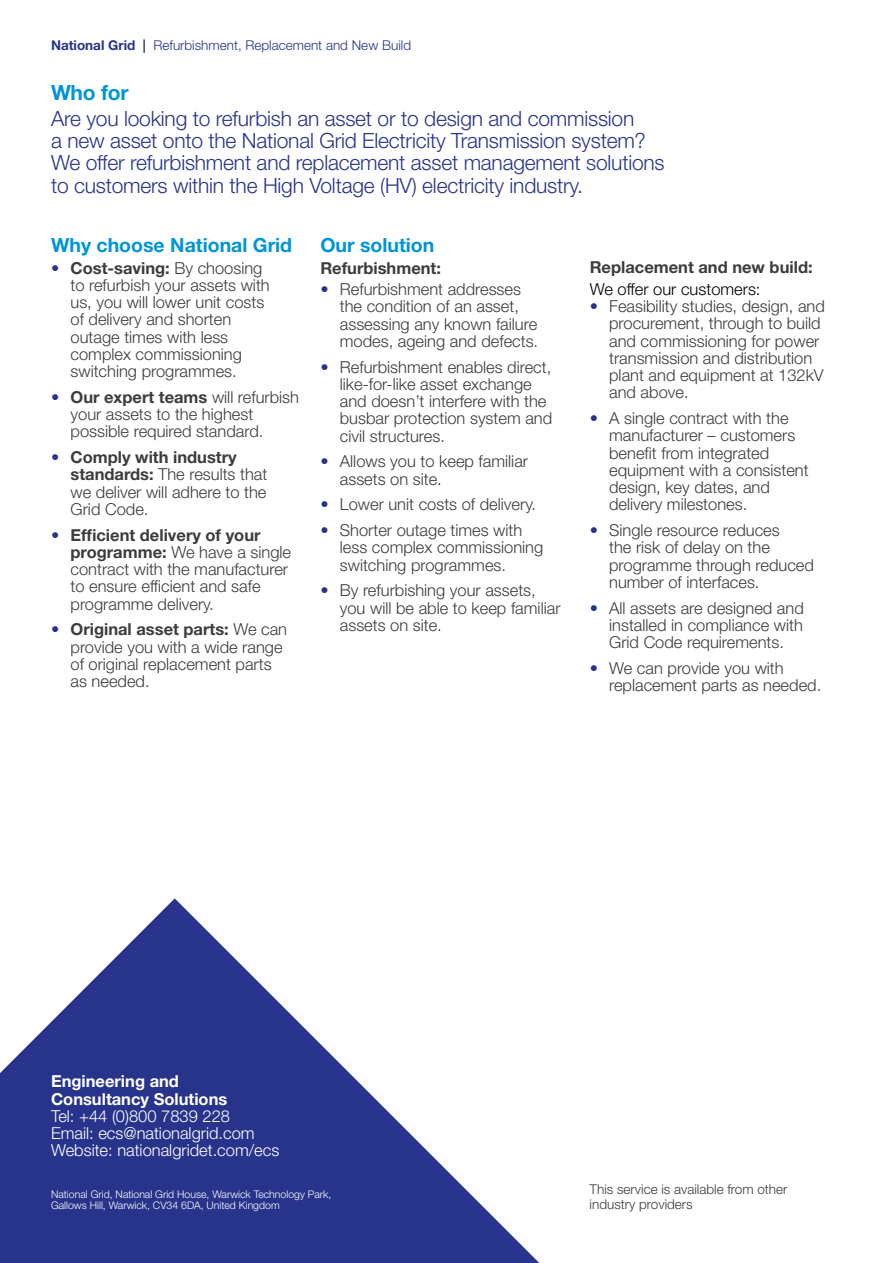
<style>
.page{position:relative;width:893px;height:1263px;background:#fff}
.page>*{position:absolute;margin:0;border:0;box-sizing:border-box;transform-origin:0 0}
.t1{font:300 21px/22px "Helvetica Neue LT Std";letter-spacing:-.01em;color:#28348b}
.t2{font:700 21px "Helvetica Neue LT Std";letter-spacing:-.01em;color:#0095d7}
.t3{font:700 19.5px "Helvetica Neue LT Std";color:#0095d7}
.t4{font:300 16.5px/17.2px "Helvetica Neue LT Std";color:#3c3c3b}
.t5{font:300 16.5px/17.2px "Helvetica Neue LT Std";color:#fff}
.t6{font:700 16.5px "Helvetica Neue LT Std";color:#3c3c3b}
.t7{font:700 16.5px/17.2px "Helvetica Neue LT Std";color:#fff}
.t8{font:300 16.5px "Helvetica Neue";color:#000}
.t9{font:300 13.5px "Helvetica Neue LT Std";color:#28348b}
.t10{font:300 13.5px/15.8px "Helvetica Neue LT Std";color:#3c3c3b}
.t11{font:300 10.5px/10.9px "Helvetica Neue LT Std";color:#fff}
.s1{font-weight:700}
.s2{color:#28348b}
</style>
<div class="page">
<svg style="left:0;top:898px;width:539px;height:365px;fill:#28348b"></svg>
<p class="t9" style="left:51px;top:37px;width:362px"><span class="s1">National Grid |</span> Refurbishment, Replacement and New Build</p>
<p class="t2" style="left:51px;top:80px;width:79px">Who for</p>
<p class="t1" style="left:51px;top:107px;width:615px">Are you looking to refurbish an asset or to design and commission<br>a new asset onto the National Grid Electricity Transmission system?<br>We offer refurbishment and replacement asset management solutions to customers within the High Voltage (HV) electricity industry.</p>
<p class="t3" style="left:51px;top:233px;width:243px">Why choose National Grid</p>
<p class="t4" style="left:71px;top:259px;width:201px;text-indent:-20px"><span class="s2">•</span> <span class="s1">Cost-saving:</span> By choosing to refurbish your assets with us, you will lower unit costs of delivery and shorten outage times with less complex commissioning switching programmes.</p>
<p class="t4" style="left:71px;top:388px;width:230px;text-indent:-20px"><span class="s2">•</span> <span class="s1">Our expert teams</span> will refurbish your assets to the highest possible required standard.</p>
<p class="t4" style="left:71px;top:448px;width:198px;text-indent:-20px"><span class="s2">•</span> <span class="s1">Comply with industry standards:</span> The results that we deliver will adhere to the<br>Grid Code.</p>
<p class="t4" style="left:71px;top:526px;width:222px;text-indent:-20px"><span class="s2">•</span> <span class="s1">Efficient delivery of your programme:</span> We have a single contract with the manufacturer to ensure efficient and safe programme delivery.</p>
<p class="t4" style="left:71px;top:620px;width:218px;text-indent:-20px"><span class="s2">•</span> <span class="s1">Original asset parts:</span> We can provide you with a wide range of original replacement parts as needed.</p>
<p class="t3" style="left:320px;top:233px;width:116px">Our solution</p>
<p class="t6" style="left:320px;top:257px;width:122px">Refurbishment:</p>
<p class="t4" style="left:340px;top:280px;width:200px;text-indent:-20px"><span class="s2">•</span> Refurbishment addresses the condition of an asset, assessing any known failure modes, ageing and defects.</p>
<p class="t4" style="left:340px;top:358px;width:214px;text-indent:-20px"><span class="s2">•</span> Refurbishment enables direct, like-for-like asset exchange and doesn’t interfere with the busbar protection system and civil structures.</p>
<p class="t4" style="left:340px;top:452px;width:190px;text-indent:-20px"><span class="s2">•</span> Allows you to keep familiar assets on site.</p>
<p class="t4" style="left:320px;top:495px;width:217px"><span class="s2">•</span> Lower unit costs of delivery.</p>
<p class="t4" style="left:340px;top:521px;width:205px;text-indent:-20px"><span class="s2">•</span> Shorter outage times with less complex commissioning switching programmes.</p>
<p class="t4" style="left:340px;top:581px;width:222px;text-indent:-20px"><span class="s2">•</span> By refurbishing your assets, you will be able to keep familiar assets on site.</p>
<p class="t6" style="left:590px;top:257px;width:224px">Replacement and new build:</p>
<p class="t8" style="left:590px;top:279px;width:172px">We offer our customers:</p>
<p class="t4" style="left:609px;top:297px;width:217px;text-indent:-20px"><span class="s2">•</span> Feasibility studies, design, and procurement, through to build and commissioning for power transmission and distribution plant and equipment at 132kV and above.</p>
<p class="t4" style="left:609px;top:409px;width:201px;text-indent:-20px"><span class="s2">•</span> A single contract with the manufacturer – customers benefit from integrated equipment with a consistent design, key dates, and delivery milestones.</p>
<p class="t4" style="left:609px;top:521px;width:206px;text-indent:-20px"><span class="s2">•</span> Single resource reduces<br>the risk of delay on the programme through reduced number of interfaces.</p>
<p class="t4" style="left:609px;top:599px;width:196px;text-align:justify;text-indent:-20px"><span class="s2">•</span> All assets are designed and installed in compliance with Grid Code requirements.</p>
<p class="t4" style="left:609px;top:659px;width:214px;text-indent:-20px"><span class="s2">•</span> We can provide you with replacement parts as needed.</p>
<p class="t7" style="left:51px;top:1072px;width:178px">Engineering and<br>Consultancy Solutions</p>
<p class="t5" style="left:51px;top:1107px;width:230px">Tel: +44 (0)800 7839 228<br>Email: ecs@nationalgrid.com<br>Website: nationalgridet.com/ecs</p>
<p class="t11" style="left:51px;top:1188px;width:282px">National Grid, National Grid House, Warwick Technology Park,<br>Gallows Hill, Warwick, CV34 6DA, United Kingdom</p>
<p class="t10" style="left:590px;top:1181px;width:199px">This service is available from other industry providers</p>
</div>
